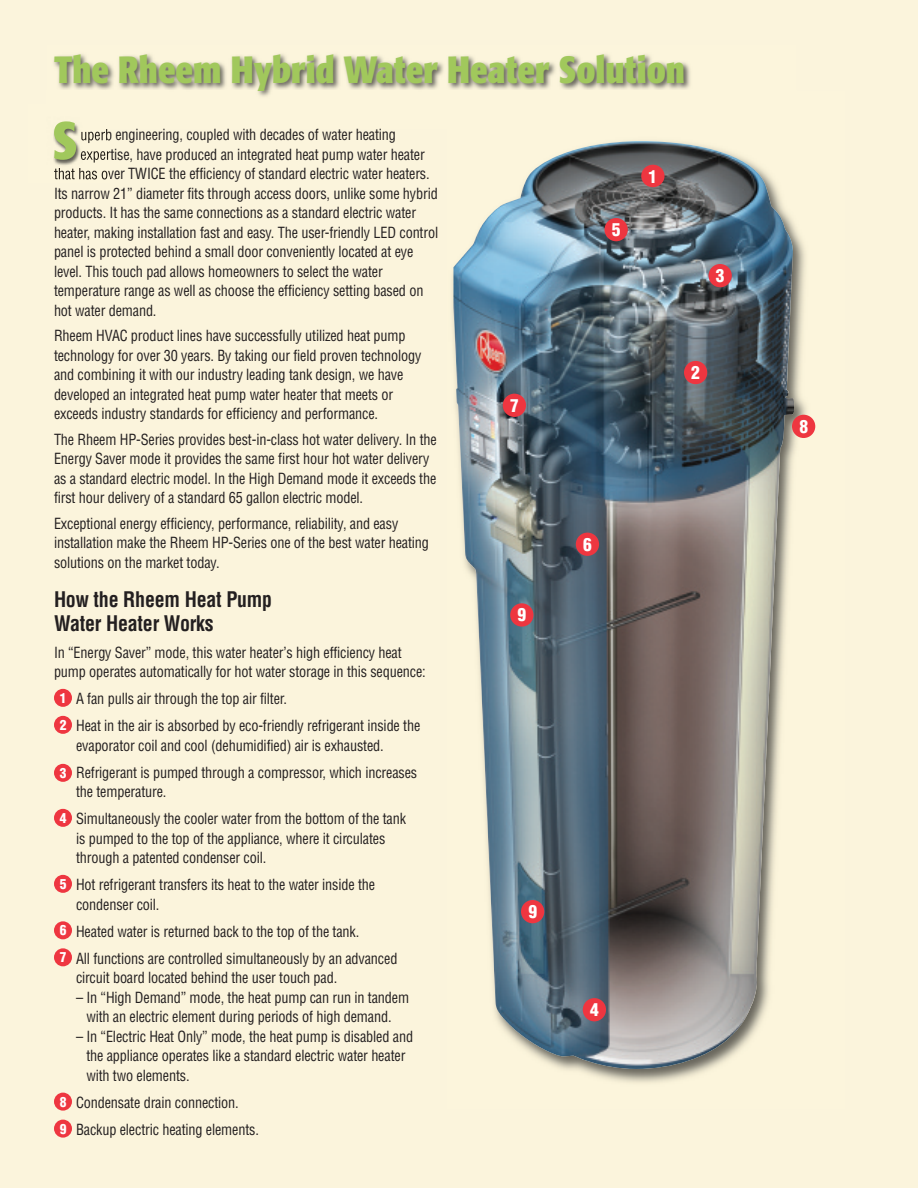
<style>
.page{position:relative;width:918px;height:1188px;background:#fbf4dc}
.page>*{position:absolute;margin:0;border:0;box-sizing:border-box;transform-origin:0 0}
.t1{font:700 condensed 52.35px "Formata";color:#a1c85c}
.t2{font:700 condensed 37.5px "Formata";color:#a1c85c}
.t3{font:700 condensed 21px/24px "Helvetica";letter-spacing:-.01em;color:#231f20;scale:.95 1}
.t4{font:900 condensed 17.4px "Helvetica";color:#fff}
.t5{font:condensed 15px/19.5px "Helvetica";letter-spacing:-.01em;color:#231f20;scale:.95 1}
.t6{font:900 condensed 13.5px/27px "Helvetica";color:#fff}
</style>
<div class="page">
<img style="left:452px;top:225px;width:364px;height:858px">
<img style="left:453px;top:141px;width:341px;height:928px">
<img style="left:54px;top:54px;width:636px;height:37px">
<div style="left:54px;top:689px;width:18px;height:18px;background:#ee3640;border-radius:50%"></div>
<div style="left:54px;top:716px;width:18px;height:18px;background:#ee3640;border-radius:50%"></div>
<div style="left:54px;top:764px;width:18px;height:18px;background:#ee3640;border-radius:50%"></div>
<div style="left:54px;top:809px;width:18px;height:18px;background:#ee3640;border-radius:50%"></div>
<div style="left:54px;top:875px;width:18px;height:18px;background:#ee3640;border-radius:50%"></div>
<div style="left:54px;top:921px;width:18px;height:18px;background:#ee3640;border-radius:50%"></div>
<div style="left:54px;top:948px;width:18px;height:18px;background:#ee3640;border-radius:50%"></div>
<div style="left:54px;top:1093px;width:18px;height:18px;background:#ee3640;border-radius:50%"></div>
<div style="left:54px;top:1120px;width:18px;height:18px;background:#ee3640;border-radius:50%"></div>
<img style="left:53px;top:123px;width:28px;height:42px">
<img style="left:81px;top:129px;width:28px;height:14px">
<img style="left:81px;top:151px;width:28px;height:12px">
<img style="left:54px;top:168px;width:55px;height:12px">
<div style="left:641px;top:165px;width:24px;height:22px;background:#ee3640;border-radius:50%"></div>
<div style="left:684px;top:361px;width:23px;height:23px;background:#ee3640;border-radius:50%"></div>
<div style="left:709px;top:264px;width:23px;height:23px;background:#ee3640;border-radius:50%"></div>
<div style="left:583px;top:998px;width:23px;height:23px;background:#ee3640;border-radius:50%"></div>
<div style="left:604px;top:218px;width:24px;height:23px;background:#ee3640;border-radius:50%"></div>
<div style="left:576px;top:533px;width:23px;height:23px;background:#ee3640;border-radius:50%"></div>
<div style="left:503px;top:394px;width:23px;height:23px;background:#ee3640;border-radius:50%"></div>
<div style="left:792px;top:415px;width:23px;height:23px;background:#ee3640;border-radius:50%"></div>
<div style="left:510px;top:603px;width:24px;height:24px;background:#ee3640;border-radius:50%"></div>
<div style="left:521px;top:900px;width:23px;height:23px;background:#ee3640;border-radius:50%"></div>
<h2 class="t2" style="left:54px;top:54px;width:633px">The Rheem Hybrid Water Heater Solution</h2>
<p class="t5" style="left:80px;top:125px;width:334px">uperb engineering, coupled with decades of water heating</p>
<p class="t5" style="left:80px;top:145px;width:364px">expertise, have produced an integrated heat pump water heater</p>
<p class="t5" style="left:54px;top:164px;width:397px">that has over TWICE the efficiency of standard electric water heaters.</p>
<p class="t5" style="left:54px;top:184px;width:406px">Its narrow 21” diameter fits through access doors, unlike some hybrid</p>
<p class="t5" style="left:54px;top:203px;width:383px">products. It has the same connections as a standard electric water</p>
<p class="t5" style="left:54px;top:223px;width:406px">heater, making installation fast and easy. The user-friendly LED control</p>
<p class="t5" style="left:54px;top:242px;width:380px">panel is protected behind a small door conveniently located at eye</p>
<p class="t5" style="left:54px;top:262px;width:348px">level. This touch pad allows homeowners to select the water</p>
<p class="t5" style="left:54px;top:281px;width:390px">temperature range as well as choose the efficiency setting based on</p>
<p class="t5" style="left:54px;top:301px;width:109px">hot water demand.</p>
<p class="t5" style="left:54px;top:326px;width:388px">Rheem HVAC product lines have successfully utilized heat pump technology for over 30 years. By taking our field proven technology and combining it with our industry leading tank design, we have developed an integrated heat pump water heater that meets or exceeds industry standards for efficiency and performance.</p>
<p class="t5" style="left:54px;top:430px;width:404px">The Rheem HP-Series provides best-in-class hot water delivery. In the Energy Saver mode it provides the same first hour hot water delivery as a standard electric model. In the High Demand mode it exceeds the first hour delivery of a standard 65 gallon electric model.</p>
<p class="t5" style="left:54px;top:514px;width:396px">Exceptional energy efficiency, performance, reliability, and easy installation make the Rheem HP-Series one of the best water heating solutions on the market today.</p>
<h3 class="t3" style="left:54px;top:588px;width:231px">How the Rheem Heat Pump<br>Water Heater Works</h3>
<p class="t5" style="left:54px;top:643px;width:393px">In “Energy Saver” mode, this water heater’s high efficiency heat pump operates automatically for hot water storage in this sequence:</p>
<p class="t5" style="left:76px;top:686px;width:364px;line-height:27px">A fan pulls air through the top air filter.<br>Heat in the air is absorbed by eco-friendly refrigerant inside the</p>
<p class="t5" style="left:76px;top:732px;width:361px;line-height:27px">evaporator coil and cool (dehumidified) air is exhausted.<br>Refrigerant is pumped through a compressor, which increases</p>
<p class="t5" style="left:76px;top:779px;width:349px;line-height:27px">the temperature.<br>Simultaneously the cooler water from the bottom of the tank</p>
<p class="t5" style="left:76px;top:829px;width:327px">is pumped to the top of the appliance, where it circulates through a patented condenser coil.</p>
<p class="t5" style="left:76px;top:875px;width:316px">Hot refrigerant transfers its heat to the water inside the condenser coil.</p>
<p class="t5" style="left:76px;top:918px;width:340px;line-height:27px">Heated water is returned back to the top of the tank.<br>All functions are controlled simultaneously by an advanced</p>
<p class="t5" style="left:76px;top:968px;width:276px">circuit board located behind the user touch pad.</p>
<p class="t5" style="left:76px;top:988px;width:352px;text-align:center">– In “High Demand” mode, the heat pump can run in tandem with an electric element during periods of high demand.</p>
<p class="t5" style="left:86px;top:1027px;width:345px;text-indent:-10px">– In “Electric Heat Only” mode, the heat pump is disabled and the appliance operates like a standard electric water heater with two elements.</p>
<p class="t5" style="left:76px;top:1089px;width:194px;line-height:27px">Condensate drain connection.<br>Backup electric heating elements.</p>
<h1 class="t1" style="left:52px;top:120px;width:27px">S</h1>
<p class="t4" style="left:649px;top:166px;width:10px">1</p>
<p class="t4" style="left:612px;top:220px;width:10px">5</p>
<p class="t4" style="left:691px;top:363px;width:10px">2</p>
<p class="t4" style="left:510px;top:396px;width:10px">7</p>
<p class="t4" style="left:583px;top:535px;width:10px">6</p>
<p class="t4" style="left:518px;top:605px;width:10px">9</p>
<p class="t6" style="left:60px;top:685px;width:8px">1<br>2</p>
<p class="t6" style="left:60px;top:760px;width:8px">3</p>
<p class="t6" style="left:60px;top:805px;width:8px">4</p>
<p class="t6" style="left:60px;top:871px;width:8px">5</p>
<p class="t6" style="left:60px;top:917px;width:8px">6<br>7</p>
<p class="t4" style="left:528px;top:902px;width:10px">9</p>
<p class="t4" style="left:590px;top:1000px;width:10px">4</p>
<p class="t6" style="left:60px;top:1088px;width:8px">8<br>9</p>
<p class="t4" style="left:716px;top:266px;width:10px">3</p>
<p class="t4" style="left:799px;top:417px;width:10px">8</p>
</div>
